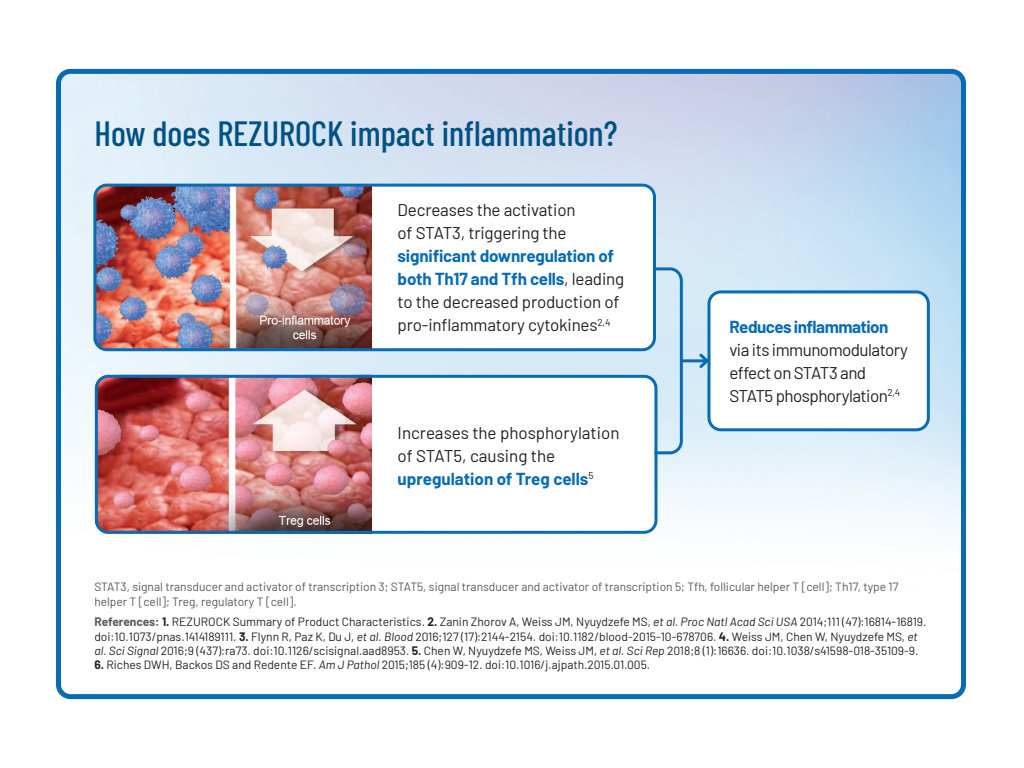
<style>
.page{position:relative;width:1024px;height:768px;background:#fff}
.page>*{position:absolute;margin:0;border:0;box-sizing:border-box;transform-origin:0 0}
.Header_2_L_-_h2l{font:500 35px "Barlow Condensed";color:#005283}
.Body_L_-_bl{font:17px/23px "Barlow";letter-spacing:-.01em;color:#212121}
.Body_L_-_bl-2{font:17px/23px "Barlow";letter-spacing:-.03em;color:#212121}
.Numbers_Small_-_ol_sml{font:12px/14.4px "Barlow";color:#212121}
.Footnotes_-_fn{font:12px/15px "Barlow";color:#595959}
.s1{font-weight:700;color:#076cb4}
.s2{font-weight:700;color:#595959}
.s3{font-weight:700}
.s4{font-style:italic}
</style>
<div class="page">
<img style="left:62px;top:75px;width:898px;height:618px">
<div style="left:56px;top:69px;width:910px;height:630px;border:5px solid #076cb4;border-radius:12px"></div>
<svg style="left:501px;top:266px;width:183px;height:190px;background:#c3def1"></svg>
<div style="left:95px;top:185px;width:559px;height:165px;background:#fff;border-radius:12px"></div>
<img style="left:95px;top:185px;width:277px;height:165px">
<div style="left:95px;top:375px;width:559px;height:159px;background:#fff;border-radius:14px"></div>
<img style="left:95px;top:375px;width:277px;height:159px">
<hr style="left:683px;top:359px;width:24px;height:3px;background:#076cb4">
<svg style="left:697px;top:351px;width:10px;height:20px"></svg>
<div style="left:709px;top:292px;width:219px;height:138px;background:#fff;border-radius:12px"></div>
<div style="left:707px;top:290px;width:223px;height:141px;border:3px solid #076cb4;border-radius:12px"></div>
<div style="left:93px;top:184px;width:563px;height:167px;border:3px solid #076cb4;border-radius:12px"></div>
<div style="left:95px;top:375px;width:562px;height:159px;border:3px solid #076cb4;border-radius:12px"></div>
<h2 class="Header_2_L_-_h2l" style="left:94px;top:108px;width:525px">How does REZUROCK impact inflammation?</h2>
<p class="Body_L_-_bl" style="left:398px;top:197px;width:228px">Decreases the activation<br>of STAT3, triggering the <span class="s1">significant downregulation of both Th17 and Tfh cells</span>, leading to the decreased production of pro-inflammatory cytokines<sup>2,4</sup></p>
<p class="Body_L_-_bl" style="left:398px;top:420px;width:223px">Increases the phosphorylation of STAT5, causing the <span class="s1">upregulation of Treg cells</span><sup>5</sup></p>
<p class="Body_L_-_bl-2" style="left:729px;top:314px;width:180px"><span class="s1">Reduces inflammation </span>via its immunomodulatory effect on STAT3 and<br>STAT5 phosphorylation<sup>2,4</sup></p>
<p class="Footnotes_-_fn" style="left:94px;top:578px;width:806px">STAT3, signal transducer and activator of transcription 3; STAT5, signal transducer and activator of transcription 5; Tfh, follicular helper T [cell]; Th17, type 17 helper T [cell]; Treg, regulatory T [cell].</p>
<p class="Numbers_Small_-_ol_sml" style="left:94px;top:614px;width:834px"><span class="s2">References:</span> <span class="s3">1.</span> REZUROCK Summary of Product Characteristics. <span class="s3">2.</span> Zanin Zhorov A, Weiss JM, Nyuydzefe MS, <span class="s4">et al. Proc Natl Acad Sci USA</span> 2014;111 (47):16814-16819. doi:10.1073/pnas.1414189111. <span class="s3">3.</span> Flynn R, Paz K, Du J, <span class="s4">et al. Blood</span> 2016;127 (17):2144-2154. doi:10.1182/blood-2015-10-678706. <span class="s3">4.</span> Weiss JM, Chen W, Nyuydzefe MS, <span class="s4">et al. Sci Signal</span> 2016;9 (437):ra73. doi:10.1126/scisignal.aad8953. <span class="s3">5.</span> Chen W, Nyuydzefe MS, Weiss JM, <span class="s4">et al. Sci Rep</span> 2018;8 (1):16636. doi:10.1038/s41598-018-35109-9.</p>
<p class="Numbers_Small_-_ol_sml" style="left:94px;top:657px;width:557px"><span class="s3">6.</span> Riches DWH, Backos DS and Redente EF. <span class="s4">Am J Pathol</span> 2015;185 (4):909-12. doi:10.1016/j.ajpath.2015.01.005.</p>
</div>
